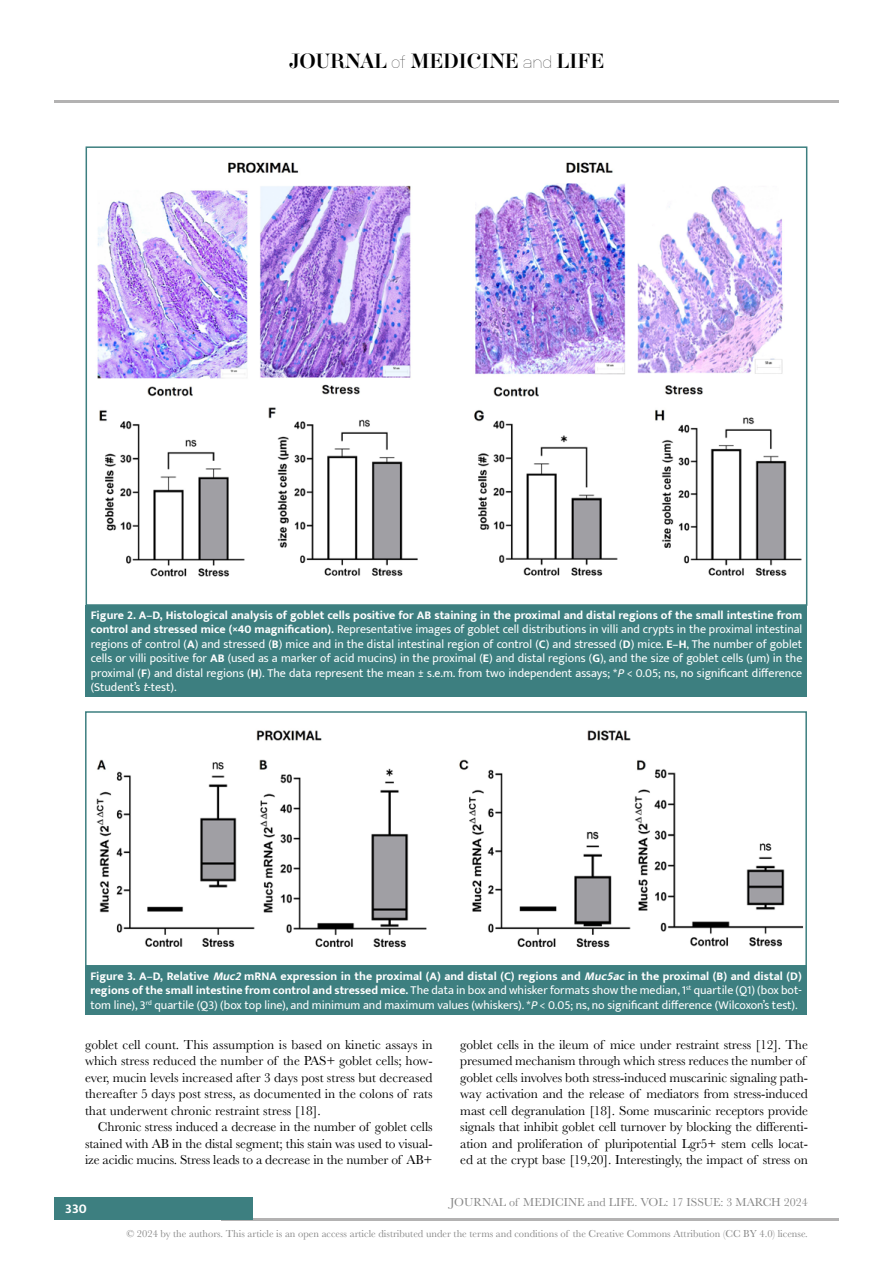
<style>
.page{position:relative;width:893px;height:1263px;background:#fff}
.page>*{position:absolute;margin:0;border:0;box-sizing:border-box;transform-origin:0 0}
.t1{font:18px "Aker Brygge Display";color:#000}
.t2{font:13.5px/16.5px "Baskerville";letter-spacing:-.01em;color:#000;text-align:justify}
.t3{font:700 13.5px "Mukta";color:#fff}
.t4{font:12px/14.4px "Mukta";color:#fff;text-align:justify}
.t5{font:12px "Baskerville";color:#878787}
.t6{font:10.5px "Baskerville";color:#878787}
.s1{font-family:"Neubau Grotesk Lei"}
.s2{font-weight:700}
.s3{font-style:italic}
.s4{font-weight:700;font-style:italic}
</style>
<div class="page">
<hr style="left:54px;top:100px;width:785px;height:2px;background:#b3b2b2">
<hr style="left:221px;top:1218px;width:618px;height:2px;background:#b3b2b2">
<div style="left:54px;top:1198px;width:198px;height:22px;background:#3d7f80"></div>
<div style="left:86px;top:605px;width:721px;height:92px;background:#3d7f80"></div>
<img style="left:97px;top:162px;width:705px;height:415px">
<div style="left:86px;top:146px;width:721px;height:460px;border:2px solid #3d7f80"></div>
<div style="left:85px;top:966px;width:722px;height:48px;background:#3d7f80"></div>
<img style="left:96px;top:730px;width:708px;height:218px">
<div style="left:85px;top:711px;width:722px;height:255px;border:2px solid #3d7f80"></div>
<h1 class="t1" style="left:289px;top:49px;width:317px">JOURNAL <span class="s1">of</span> MEDICINE <span class="s1">and</span> LIFE</h1>
<p class="t4" style="left:91px;top:608px;width:713px"><span class="s2">Figure 2. A–D, Histological analysis of goblet cells positive for AB staining in the proximal and distal regions of the small intestine from control and stressed mice (×40 magnification).</span> Representative images of goblet cell distributions in villi and crypts in the proximal intestinal regions of control (<span class="s2">A</span>) and stressed (<span class="s2">B</span>) mice and in the distal intestinal region of control (<span class="s2">C</span>) and stressed (<span class="s2">D</span>) mice. <span class="s2">E–H</span>, The number of goblet cells or villi positive for <span class="s2">AB</span> (used as a marker of acid mucins) in the proximal (<span class="s2">E</span>) and distal regions (<span class="s2">G</span>), and the size of goblet cells (µm) in the proximal (<span class="s2">F</span>) and distal regions (<span class="s2">H</span>). The data represent the mean ± s.e.m. from two independent assays; *<span class="s3">P</span>&lt; 0.05; ns, no significant difference (Student’s <span class="s3">t</span>-test).</p>
<p class="t4" style="left:90px;top:968px;width:713px"><span class="s2">Figure 3. A–D, Relative</span> <span class="s4">Muc2</span><span class="s2">mRNA expression in the proximal (A) and distal (C) regions and</span> <span class="s4">Muc5ac</span><span class="s2">in the proximal (B) and distal (D) regions of the small intestine from control and stressed mice.</span> The data in box and whisker formats show the median, 1<sup>st</sup> quartile (Q1) (box bot&shy;tom line), 3<sup>rd</sup> quartile (Q3) (box top line), and minimum and maximum values (whiskers). *<span class="s3">P</span>&lt; 0.05; ns, no significant difference (Wilcoxon’s test).</p>
<p class="t2" style="left:85px;top:1036px;width:349px">goblet cell count. This assumption is based on kinetic assays in which stress reduced the number of the PAS+ goblet cells; how&shy;ever, mucin levels increased after 3 days post stress but decreased thereafter 5 days post stress, as documented in the colons of rats that underwent chronic restraint stress [18].</p>
<p class="t2" style="left:85px;top:1119px;width:349px;text-indent:13px">Chronic stress induced a decrease in the number of goblet cells stained with AB in the distal segment; this stain was used to visual&shy;ize acidic mucins. Stress leads to a decrease in the number of AB+</p>
<p class="t2" style="left:460px;top:1036px;width:349px;text-align:left">goblet cells in the ileum of mice under restraint stress [12]. The presumed mechanism through which stress reduces the number of goblet cells involves both stress-induced muscarinic signaling path&shy;way activation and the release of mediators from stress-induced mast cell degranulation [18]. Some muscarinic receptors provide signals that inhibit goblet cell turnover by blocking the differenti&shy;ation and proliferation of pluripotential Lgr5+ stem cells locat&shy;ed at the crypt base [19,20]. Interestingly, the impact of stress on</p>
<p class="t3" style="left:65px;top:1200px;width:23px">330</p>
<p class="t5" style="left:450px;top:1195px;width:359px">JOURNAL of MEDICINE and LIFE. VOL: 17 ISSUE: 3 MARCH 2024</p>
<p class="t6" style="left:126px;top:1226px;width:683px">© 2024 by the authors. This article is an open access article distributed under the terms and conditions of the Creative Commons Attribution (CC BY 4.0) license.</p>
</div>
